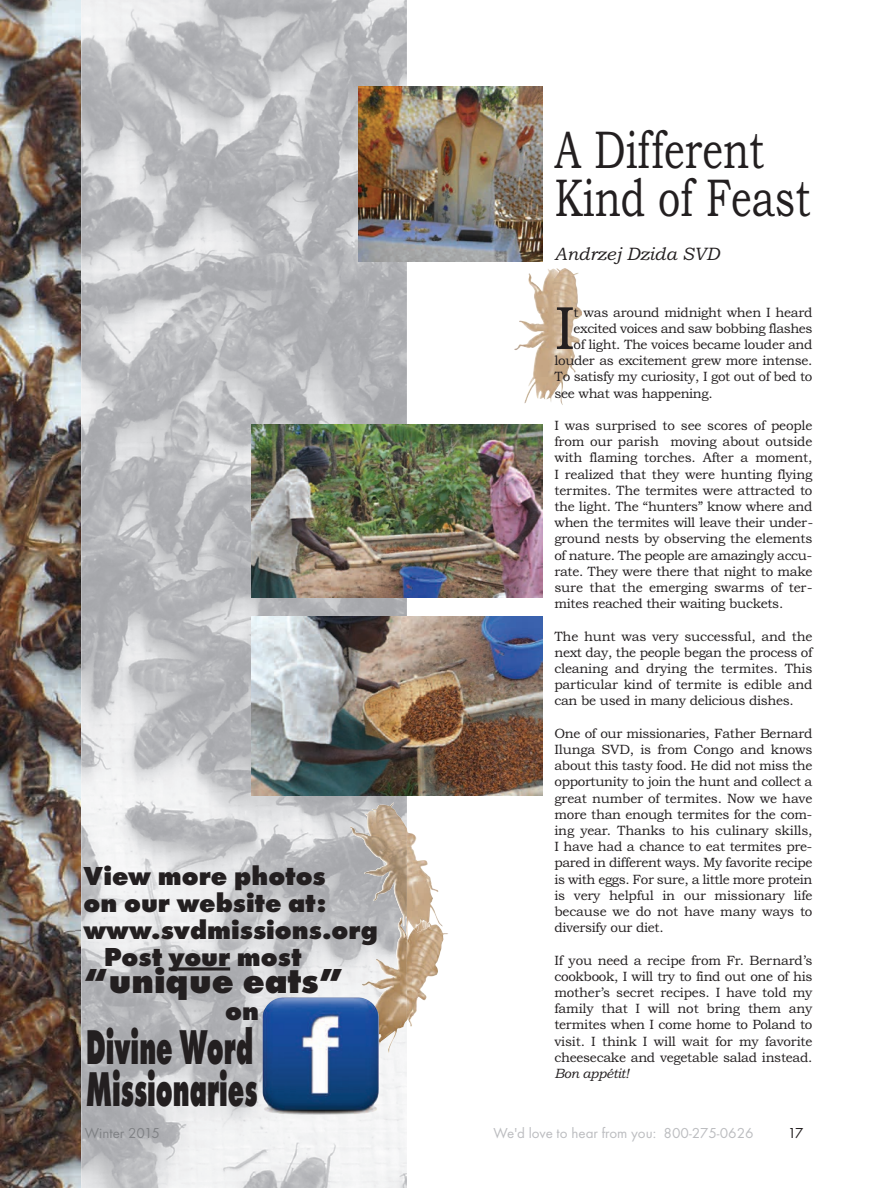
<style>
.page{position:relative;width:880px;height:1188px;background:#fff}
.page>*{position:absolute;margin:0;border:0;box-sizing:border-box;transform-origin:0 0}
.t1{font:61.05px "Bookman Old Style";color:#231f20}
.t2{font:53.25px/48px "Bookman Old Style";color:#231f20;scale:.74 1}
.t3{font:800 50.7px/42px "Futura T";color:#231f20;scale:.53 1}
.t4{font:800 36px "Futura T";color:#231f20}
.t5{font:800 27px "Futura T";color:#231f20}
.t6{font:italic 18px "Bookman Old Style";color:#231f20}
.t7{font:15px "Futura T";color:#bcbdc0}
.t8{font:15px "Futura T";color:#808285}
.t9{font:15px "Futura T";color:#231f20}
.t10{font:13.5px/16.2px "Bookman Old Style";letter-spacing:-.025em;color:#231f20;text-align:justify}
.t11{font:italic 13.5px "Bookman Old Style";letter-spacing:-.025em;color:#231f20}
</style>
<div class="page">
<img style="left:1px;top:0;width:80px;height:1188px">
<img style="left:81px;top:0;width:326px;height:1188px">
<img style="left:251px;top:425px;width:291px;height:172px">
<img style="left:251px;top:616px;width:291px;height:179px">
<img style="left:358px;top:87px;width:184px;height:174px">
<img style="left:514px;top:268px;width:68px;height:137px">
<img style="left:407px;top:830px;width:32px;height:91px">
<img style="left:350px;top:802px;width:57px;height:124px">
<img style="left:407px;top:921px;width:41px;height:105px">
<img style="left:353px;top:918px;width:54px;height:135px">
<img style="left:407px;top:920px;width:25px;height:23px">
<svg style="left:169px;top:967px;width:61px;height:4px"></svg>
<img style="left:262px;top:997px;width:117px;height:118px">
<h3 class="t5" style="left:83px;top:860px;width:244px">View more photos</h3>
<h3 class="t5" style="left:83px;top:887px;width:244px">on our website at:</h3>
<h3 class="t5" style="left:83px;top:914px;width:296px">www.svdmissions.org</h3>
<h3 class="t5" style="left:104px;top:941px;width:199px">Post your most</h3>
<h3 class="t4" style="left:83px;top:960px;width:262px">“unique eats”</h3>
<h3 class="t5" style="left:225px;top:995px;width:35px">on</h3>
<h3 class="t3" style="left:86px;top:1026px;width:326px">Divine Word<br>Missionaries</h3>
<h2 class="t2" style="left:554px;top:126px;width:348px">A Different<br>Kind of Feast</h2>
<h3 class="t6" style="left:554px;top:244px;width:166px">Andrzej Dzida SVD</h3>
<h1 class="t1" style="left:554px;top:292px;width:22px">I</h1>
<p class="t10" style="left:574px;top:304px;width:240px">t was around midnight when I heard</p>
<p class="t10" style="left:574px;top:320px;width:240px">excited voices and saw bobbing flashes</p>
<p class="t10" style="left:574px;top:336px;width:240px">of light. The voices became louder and</p>
<p class="t10" style="left:554px;top:352px;width:260px">louder as excitement grew more intense.</p>
<p class="t10" style="left:554px;top:369px;width:260px">To satisfy my curiosity, I got out of bed to</p>
<p class="t10" style="left:554px;top:385px;width:160px">see what was happening.</p>
<p class="t10" style="left:554px;top:417px;width:260px">I was surprised to see scores of people from our parish moving about outside with flaming torches. After a moment, I realized that they were hunting flying termites. The termites were attracted to the light. The “hunters” know where and when the termites will leave their under&shy;ground nests by observing the elements of nature. The people are amazingly accu&shy;rate. They were there that night to make sure that the emerging swarms of ter&shy;mites reached their waiting buckets.</p>
<p class="t10" style="left:554px;top:628px;width:260px">The hunt was very successful, and the next day, the people began the process of cleaning and drying the termites. This particular kind of termite is edible and can be used in many delicious dishes.</p>
<p class="t10" style="left:554px;top:725px;width:260px">One of our missionaries, Father Bernard Ilunga SVD, is from Congo and knows about this tasty food. He did not miss the opportunity to join the hunt and collect a great number of termites. Now we have more than enough termites for the com&shy;ing year. Thanks to his culinary skills, I have had a chance to eat termites pre&shy;pared in different ways. My favorite recipe is with eggs. For sure, a little more protein is very helpful in our missionary life because we do not have many ways to diversify our diet.</p>
<p class="t10" style="left:554px;top:952px;width:260px">If you need a recipe from Fr. Bernard’s cookbook, I will try to find out one of his mother’s secret recipes. I have told my family that I will not bring them any termites when I come home to Poland to visit. I think I will wait for my favorite cheesecake and vegetable salad instead.</p>
<p class="t11" style="left:554px;top:1065px;width:76px">Bon appétit!</p>
<p class="t8" style="left:85px;top:1124px;width:76px">Winter 2015</p>
<p class="t7" style="left:494px;top:1124px;width:262px">We'd love to hear from you: 800-275-0626</p>
<p class="t9" style="left:788px;top:1125px;width:17px">17</p>
</div>
